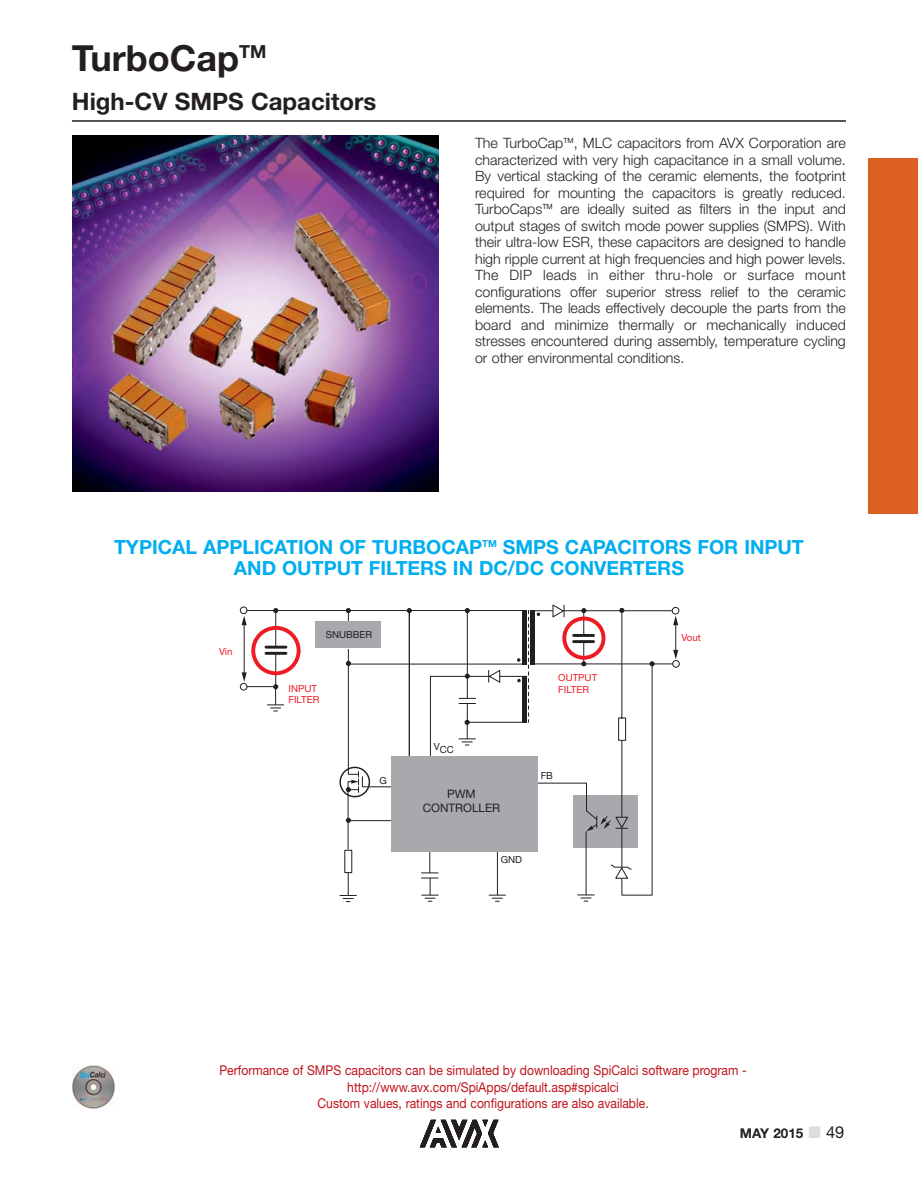
<style>
.page{position:relative;width:918px;height:1188px;background:#fff}
.page>*{position:absolute;margin:0;border:0;box-sizing:border-box;transform-origin:0 0}
.t1{font:700 36px "Helvetica Neue LT Std";color:#231f20}
.t2{font:700 24px "Helvetica Neue LT Std";color:#231f20}
.t3{font:700 19.5px/21px "Helvetica Neue LT Std";color:#00aeef;text-align:center}
.t4{font:300 14.25px/16.5px "Helvetica Neue LT Std";color:#231f20;text-align:justify}
.t5{font:13.5px/16.5px "Helvetica Neue LT Std";color:#c0141b;text-align:center;scale:.9 1}
.t6{font:700 13.5px "Helvetica Neue LT Std";color:#231f20}
.t7{font:11.7px/14.1px "Helvetica Neue";color:#231f20;text-align:center}
.t8{font:9.75px/11.7px "Helvetica Neue";color:#ed1c24}
.t9{font:9.75px "Helvetica Neue";color:#231f20}
.s1{color:#dcddde}
.s2{font-weight:400;font-size:16.5px}
</style>
<div class="page">
<div style="left:869px;top:158px;width:49px;height:356px;background:#de6020"></div>
<svg style="left:420px;top:1120px;width:79px;height:27px"></svg>
<hr style="left:72px;top:120px;width:774px;height:2px;background:#231f20">
<img style="left:72px;top:135px;width:367px;height:357px">
<svg style="left:273px;top:608px;width:5px;height:5px"></svg>
<svg style="left:407px;top:608px;width:5px;height:5px"></svg>
<div style="left:240px;top:683px;width:7px;height:8px;border:1px solid #231f20;border-radius:50%"></div>
<div style="left:672px;top:660px;width:8px;height:8px;border:1px solid #231f20;border-radius:50%"></div>
<div style="left:240px;top:607px;width:7px;height:7px;border:1px solid #231f20;border-radius:50%"></div>
<div style="left:672px;top:607px;width:7px;height:8px;border:1px solid #231f20;border-radius:50%"></div>
<hr style="left:247px;top:610px;width:279px;height:1px;background:#231f20">
<hr style="left:563px;top:610px;width:109px;height:1px;background:#231f20">
<hr style="left:275px;top:611px;width:1px;height:36px;background:#231f20">
<hr style="left:275px;top:653px;width:1px;height:36px;background:#231f20">
<hr style="left:266px;top:646px;width:20px;height:3px;background:#231f20">
<hr style="left:266px;top:652px;width:20px;height:3px;background:#231f20">
<svg style="left:340px;top:608px;width:55px;height:294px"></svg>
<hr style="left:409px;top:611px;width:1px;height:149px;background:#231f20">
<hr style="left:531px;top:663px;width:142px;height:1px;background:#231f20">
<hr style="left:348px;top:664px;width:178px;height:1px;background:#231f20">
<div style="left:391px;top:756px;width:147px;height:96px;background:#a7a9ac"></div>
<div style="left:339px;top:767px;width:31px;height:30px;border:1px solid #231f20;border-radius:50%"></div>
<div style="left:251px;top:626px;width:50px;height:49px;border:4px solid #ed1c24;border-radius:50%"></div>
<svg style="left:421px;top:604px;width:234px;height:298px"></svg>
<hr style="left:574px;top:634px;width:20px;height:3px;background:#231f20">
<hr style="left:574px;top:640px;width:20px;height:3px;background:#231f20">
<div style="left:562px;top:617px;width:43px;height:43px;border:4px solid #ed1c24;border-radius:50%"></div>
<div style="left:315px;top:622px;width:71px;height:27px;background:#fff"></div>
<div style="left:555px;top:670px;width:55px;height:45px;background:#fff"></div>
<hr style="left:244px;top:623px;width:1px;height:51px;background:#231f20">
<svg style="left:242px;top:672px;width:42px;height:40px"></svg>
<svg style="left:242px;top:616px;width:5px;height:9px"></svg>
<svg style="left:673px;top:616px;width:5px;height:43px"></svg>
<div style="left:316px;top:622px;width:65px;height:26px;background:#a7a9ac"></div>
<img style="left:72px;top:1066px;width:44px;height:43px">
<h1 class="t1" style="left:72px;top:45px;width:196px">TurboCap<sup>TM</sup></h1>
<h2 class="t2" style="left:72px;top:93px;width:306px">High-CV SMPS Capacitors</h2>
<p class="t4" style="left:475px;top:137px;width:372px">The TurboCap<sup>TM</sup>, MLC capacitors from AVX Corporation are characterized with very high capacitance in a small volume.<br>By vertical stacking of the ceramic elements, the footprint required for mounting the capacitors is greatly reduced.<br>TurboCaps<sup>TM</sup> are ideally suited as filters in the input and output stages of switch mode power supplies (SMPS). With their ultra-low ESR, these capacitors are designed to handle high ripple current at high frequencies and high power levels.<br>The DIP leads in either thru-hole or surface mount configurations offer superior stress relief to the ceramic elements. The leads effectively decouple the parts from the board and minimize thermally or mechanically induced stresses encountered during assembly, temperature cycling or other environmental conditions.</p>
<h3 class="t3" style="left:114px;top:539px;width:691px">TYPICAL APPLICATION OF TURBOCAP<sup>TM</sup> SMPS CAPACITORS FOR INPUT<br>AND OUTPUT FILTERS IN DC/DC CONVERTERS</h3>
<p class="t8" style="left:219px;top:646px;width:15px">Vin</p>
<p class="t9" style="left:326px;top:631px;width:48px">SNUBBER</p>
<p class="t8" style="left:288px;top:683px;width:32px">INPUT<br>FILTER</p>
<p class="t9" style="left:379px;top:777px;width:9px">G</p>
<p class="t8" style="left:558px;top:673px;width:40px">OUTPUT<br>FILTER</p>
<p class="t9" style="left:434px;top:746px;width:22px">VCC</p>
<p class="t7" style="left:423px;top:788px;width:79px">PWM<br>CONTROLLER</p>
<p class="t9" style="left:501px;top:856px;width:23px">GND</p>
<p class="t9" style="left:541px;top:772px;width:14px">FB</p>
<p class="t8" style="left:682px;top:633px;width:21px">Vout</p>
<p class="t5" style="left:219px;top:1064px;width:588px">Performance of SMPS capacitors can be simulated by downloading SpiCalci software program - http://www.avx.com/SpiApps/default.asp#spicalci<br>Custom values, ratings and configurations are also available.</p>
<p class="t6" style="left:740px;top:1128px;width:106px">MAY 2015 <span class="s1">■</span> <span class="s2">49</span></p>
</div>
